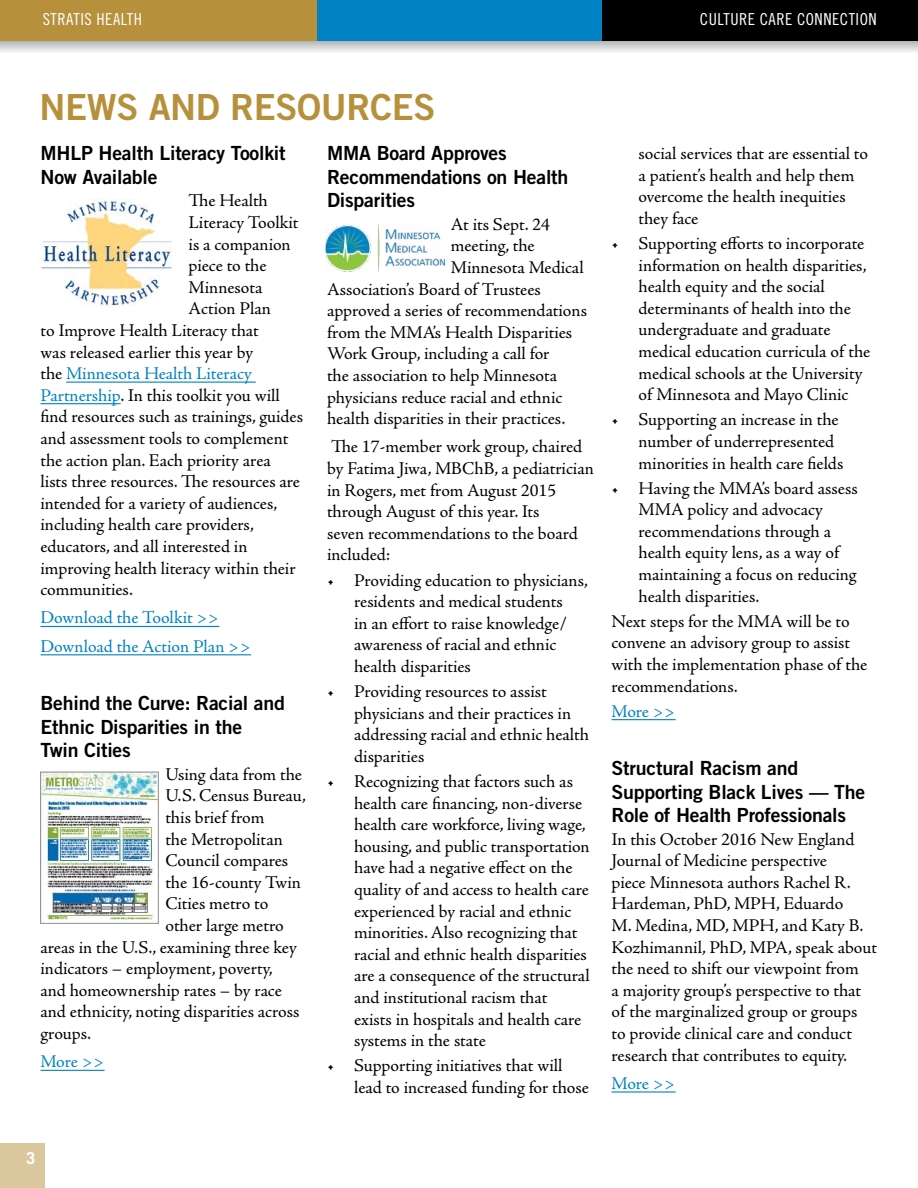
<style>
.page{position:relative;width:918px;height:1188px;background:#fff}
.page>*{position:absolute;margin:0;border:0;box-sizing:border-box;transform-origin:0 0}
.t1{font:36px "Trade Gothic LT Std Bd 2";color:#b7903c}
.t2{font:19.5px/23.4px "Trade Gothic LT Std Bd 2";letter-spacing:-.01em;color:#000}
.t3{font:18px/21.6px "Adobe Jenson Pro";letter-spacing:-.005em;color:#000}
.t4{font:18px/28.3px "Adobe Jenson Pro";letter-spacing:-.005em;color:#0082c4}
.t5{font:16.5px "Trade Gothic LT Std Cn 18";letter-spacing:.03em;color:#fff}
.t6{font:700 16.5px "Trade Gothic LT Std";color:#fff}
.s1{color:#000}
.s2{color:#0082c4}
</style>
<div class="page">
<hr style="left:66px;top:382px;width:190px;height:1px;background:#0082c4">
<hr style="left:40px;top:403px;width:81px;height:1px;background:#0082c4">
<hr style="left:40px;top:626px;width:179px;height:1px;background:#0082c4">
<hr style="left:40px;top:654px;width:211px;height:1px;background:#0082c4">
<hr style="left:40px;top:1070px;width:65px;height:1px;background:#0082c4">
<hr style="left:612px;top:719px;width:64px;height:1px;background:#0082c4">
<hr style="left:612px;top:1091px;width:64px;height:2px;background:#0082c4">
<img style="left:41px;top:198px;width:131px;height:108px">
<img style="left:42px;top:774px;width:115px;height:148px">
<div style="left:40px;top:772px;width:119px;height:152px;border:1px solid #939598"></div>
<img style="left:326px;top:223px;width:118px;height:50px">
<svg style="left:1px;top:40px;width:917px;height:12px;background:#c5c9ca"></svg>
<div style="left:602px;top:0;width:316px;height:40px;background:#000"></div>
<div style="left:317px;top:0;width:285px;height:40px;background:#0082c4"></div>
<div style="left:0;top:0;width:317px;height:40px;background:#b7903c"></div>
<div style="left:0;top:1143px;width:45px;height:45px;background:#dbc79e"></div>
<p class="t5" style="left:43px;top:10px;width:99px">STRATIS HEALTH</p>
<p class="t5" style="left:700px;top:10px;width:178px">CULTURE CARE CONNECTION</p>
<h1 class="t1" style="left:40px;top:85px;width:50px">News</h1>
<h1 class="t1" style="left:149px;top:85px;width:25px">and</h1>
<h1 class="t1" style="left:230px;top:85px;width:47px">Resources</h1>
<p class="t2" style="left:327px;top:141px;width:243px">MMA Board Approves<br>Recommendations on Health<br>Disparities</p>
<p class="t3" style="left:451px;top:214px;width:100px">At its Sept. 24</p>
<p class="t3" style="left:451px;top:235px;width:85px">meeting, the</p>
<p class="t3" style="left:451px;top:257px;width:134px">Minnesota Medical</p>
<p class="t3" style="left:327px;top:278px;width:215px">Association’s Board of Trustees</p>
<p class="t3" style="left:327px;top:300px;width:261px">approved a series of recommendations</p>
<p class="t3" style="left:327px;top:322px;width:247px">from the MMA’s Health Disparities</p>
<p class="t3" style="left:327px;top:343px;width:224px">Work Group, including a call for</p>
<p class="t3" style="left:327px;top:365px;width:232px">the association to help Minnesota</p>
<p class="t3" style="left:327px;top:386px;width:237px">physicians reduce racial and ethnic</p>
<p class="t3" style="left:327px;top:408px;width:240px">health disparities in their practices.</p>
<p class="t3" style="left:327px;top:436px;width:268px">The 17-member work group, chaired by Fatima Jiwa, MBChB, a pediatrician in Rogers, met from August 2015 through August of this year. Its<br>seven recommendations to the board included:</p>
<p class="t3" style="left:354px;top:569px;width:235px;text-indent:-27px">• Providing education to physicians, residents and medical students<br>in an effort to raise knowledge/ awareness of racial and ethnic health disparities</p>
<p class="t3" style="left:354px;top:681px;width:236px;text-indent:-27px">• Providing resources to assist physicians and their practices in addressing racial and ethnic health disparities</p>
<p class="t3" style="left:354px;top:771px;width:237px;text-indent:-27px">• Recognizing that factors such as health care financing, non-diverse health care workforce, living wage, housing, and public transportation have had a negative effect on the quality of and access to health care experienced by racial and ethnic minorities. Also recognizing that racial and ethnic health disparities are a consequence of the structural and institutional racism that<br>exists in hospitals and health care systems in the state</p>
<p class="t3" style="left:354px;top:1055px;width:236px;text-indent:-27px">• Supporting initiatives that will lead to increased funding for those</p>
<p class="t2" style="left:40px;top:141px;width:247px">MHLP Health Literacy Toolkit<br>Now Available</p>
<p class="t3" style="left:189px;top:190px;width:81px">The Health</p>
<p class="t3" style="left:189px;top:212px;width:111px">Literacy Toolkit</p>
<p class="t3" style="left:189px;top:233px;width:104px">is a companion</p>
<p class="t3" style="left:189px;top:255px;width:79px">piece to the</p>
<p class="t3" style="left:189px;top:277px;width:75px">Minnesota</p>
<p class="t3" style="left:189px;top:298px;width:84px">Action Plan</p>
<p class="t3" style="left:40px;top:320px;width:220px">to Improve Health Literacy that</p>
<p class="t3" style="left:40px;top:341px;width:214px">was released earlier this year by</p>
<p class="t4" style="left:40px;top:360px;width:213px"><span class="s1">the</span> Minnesota Health Literacy</p>
<p class="t3" style="left:40px;top:385px;width:241px"><span class="s2">Partnership</span>. In this toolkit you will</p>
<p class="t3" style="left:40px;top:406px;width:264px">find resources such as trainings, guides</p>
<p class="t3" style="left:40px;top:428px;width:249px">and assessment tools to complement</p>
<p class="t3" style="left:40px;top:449px;width:232px">the action plan. Each priority area</p>
<p class="t3" style="left:40px;top:471px;width:261px">lists three resources. The resources are</p>
<p class="t3" style="left:40px;top:493px;width:238px">intended for a variety of audiences,</p>
<p class="t3" style="left:40px;top:514px;width:215px">including health care providers,</p>
<p class="t3" style="left:40px;top:536px;width:209px">educators, and all interested in</p>
<p class="t3" style="left:40px;top:557px;width:257px">improving health literacy within their</p>
<p class="t3" style="left:40px;top:579px;width:94px">communities.</p>
<p class="t4" style="left:40px;top:604px;width:212px">Download the Toolkit &gt;&gt;<br>Download the Action Plan &gt;&gt;</p>
<p class="t2" style="left:40px;top:691px;width:246px">Behind the Curve: Racial and<br>Ethnic Disparities in the<br>Twin Cities</p>
<p class="t3" style="left:165px;top:764px;width:138px">Using data from the</p>
<p class="t3" style="left:165px;top:785px;width:142px">U.S. Census Bureau,</p>
<p class="t3" style="left:165px;top:807px;width:100px">this brief from</p>
<p class="t3" style="left:165px;top:828px;width:119px">the Metropolitan</p>
<p class="t3" style="left:165px;top:850px;width:124px">Council compares</p>
<p class="t3" style="left:165px;top:872px;width:137px">the 16-county Twin</p>
<p class="t3" style="left:165px;top:893px;width:104px">Cities metro to</p>
<p class="t3" style="left:165px;top:915px;width:120px">other large metro</p>
<p class="t3" style="left:41px;top:936px;width:258px">areas in the U.S., examining three key</p>
<p class="t3" style="left:41px;top:958px;width:234px">indicators – employment, poverty,</p>
<p class="t3" style="left:41px;top:980px;width:243px">and homeownership rates – by race</p>
<p class="t3" style="left:41px;top:1001px;width:260px">and ethnicity, noting disparities across</p>
<p class="t3" style="left:41px;top:1023px;width:52px">groups.</p>
<p class="t4" style="left:41px;top:1048px;width:66px">More &gt;&gt;</p>
<p class="t3" style="left:639px;top:143px;width:231px">social services that are essential to a patient’s health and help them overcome the health inequities they face</p>
<p class="t3" style="left:639px;top:233px;width:233px;text-indent:-27px">• Supporting efforts to incorporate information on health disparities, health equity and the social determinants of health into the undergraduate and graduate medical education curricula of the medical schools at the University of Minnesota and Mayo Clinic</p>
<p class="t3" style="left:639px;top:409px;width:206px;text-indent:-27px">• Supporting an increase in the number of underrepresented minorities in health care fields</p>
<p class="t3" style="left:639px;top:478px;width:221px;text-indent:-27px">• Having the MMA’s board assess<br>MMA policy and advocacy recommendations through a health equity lens, as a way of maintaining a focus on reducing health disparities.</p>
<p class="t3" style="left:612px;top:611px;width:257px">Next steps for the MMA will be to convene an advisory group to assist with the implementation phase of the recommendations.</p>
<p class="t4" style="left:612px;top:697px;width:66px">More &gt;&gt;</p>
<p class="t2" style="left:612px;top:756px;width:255px">Structural Racism and<br>Supporting Black Lives — The<br>Role of Health Professionals</p>
<p class="t3" style="left:612px;top:829px;width:267px">In this October 2016 New England Journal of Medicine perspective<br>piece Minnesota authors Rachel R.<br>Hardeman, PhD, MPH, Eduardo<br>M. Medina, MD, MPH, and Katy B.<br>Kozhimannil, PhD, MPA, speak about the need to shift our viewpoint from<br>a majority group’s perspective to that of the marginalized group or groups<br>to provide clinical care and conduct research that contributes to equity.</p>
<p class="t4" style="left:612px;top:1070px;width:66px">More &gt;&gt;</p>
<p class="t6" style="left:26px;top:1148px;width:11px">3</p>
</div>
